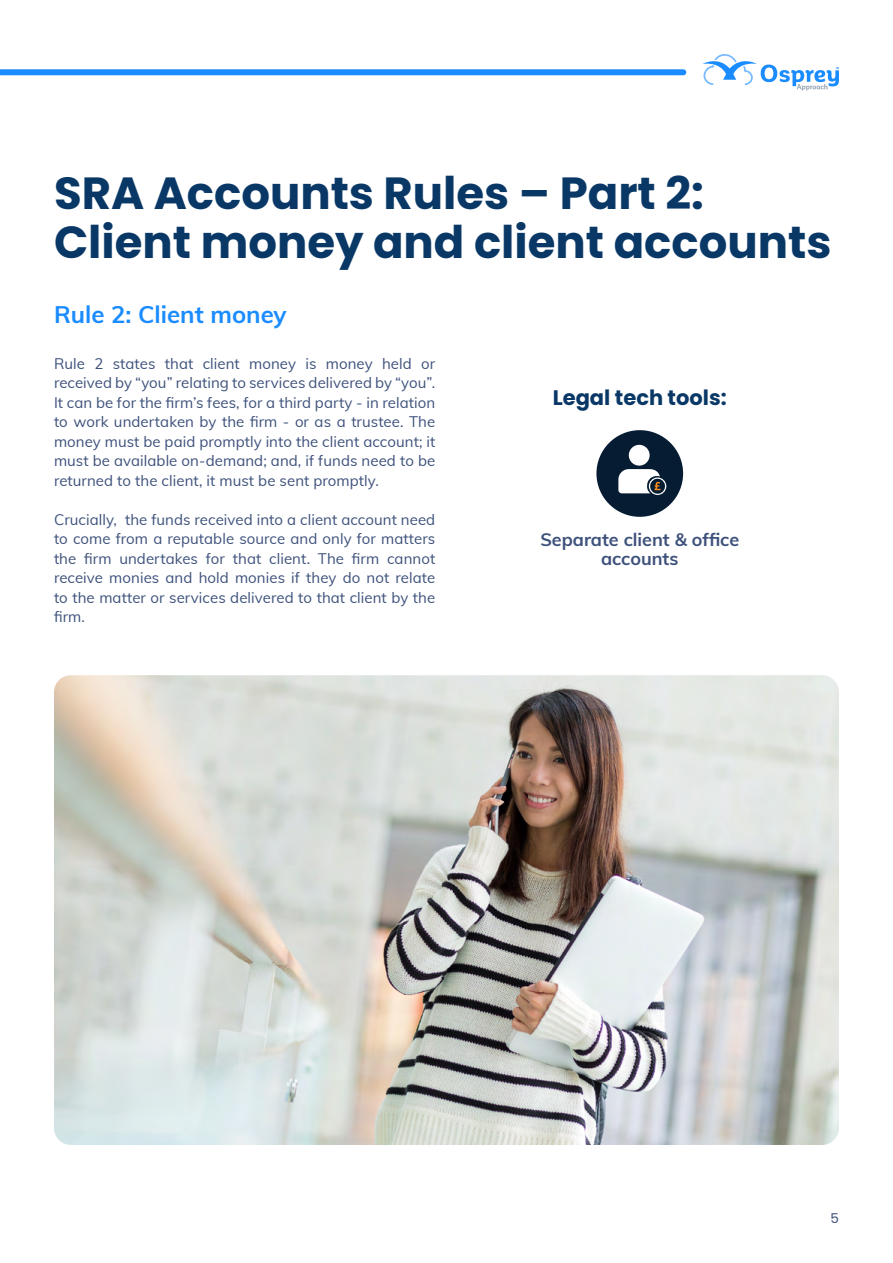
<style>
.page{position:relative;width:893px;height:1263px;background:#fff}
.page>*{position:absolute;margin:0;border:0;box-sizing:border-box;transform-origin:0 0}
.t1{font:700 45px/49.5px "Poppins";color:#0a3866}
.t2{font:700 24px "Muli";color:#1a8cff}
.t3{font:700 21px "Poppins";color:#0a3866}
.t4{font:700 18px/19.5px "Muli";color:#3d517b;text-align:center}
.t5{font:15px/19.5px "Muli";letter-spacing:.005em;color:#3d517b;text-align:justify}
.t6{font:13.5px "Poppins";color:#3d517b}
</style>
<div class="page">
<svg style="left:702px;top:54px;width:137px;height:37px"></svg>
<div style="left:0;top:69px;width:683px;height:6px;background:#1a8cff"></div>
<div style="left:596px;top:430px;width:87px;height:87px;background:#051c33;border-radius:50%"></div>
<div style="left:629px;top:445px;width:21px;height:21px;background:#fff;border-radius:50%"></div>
<svg style="left:618px;top:469px;width:48px;height:26px"></svg>
<img style="left:54px;top:675px;width:785px;height:470px">
<p class="t1" style="left:54px;top:168px;width:779px">SRA Accounts Rules – Part 2:<br>Client money and client accounts</p>
<p class="t2" style="left:54px;top:297px;width:234px">Rule 2: Client money</p>
<p class="t5" style="left:54px;top:353px;width:383px">Rule 2 states that client money is money held or received by “you” relating to services delivered by “you”.<br>It can be for the firm’s fees, for a third party - in relation to work undertaken by the firm - or as a trustee. The money must be paid promptly into the client account; it must be available on-demand; and, if funds need to be returned to the client, it must be sent promptly.</p>
<p class="t5" style="left:54px;top:509px;width:383px">Crucially, the funds received into a client account need to come from a reputable source and only for matters the firm undertakes for that client. The firm cannot receive monies and hold monies if they do not relate to the matter or services delivered to that client by the firm.</p>
<p class="t3" style="left:553px;top:385px;width:176px">Legal tech tools:</p>
<p class="t4" style="left:540px;top:528px;width:200px">Separate client &amp; office accounts</p>
<p class="t6" style="left:830px;top:1210px;width:10px">5</p>
</div>
